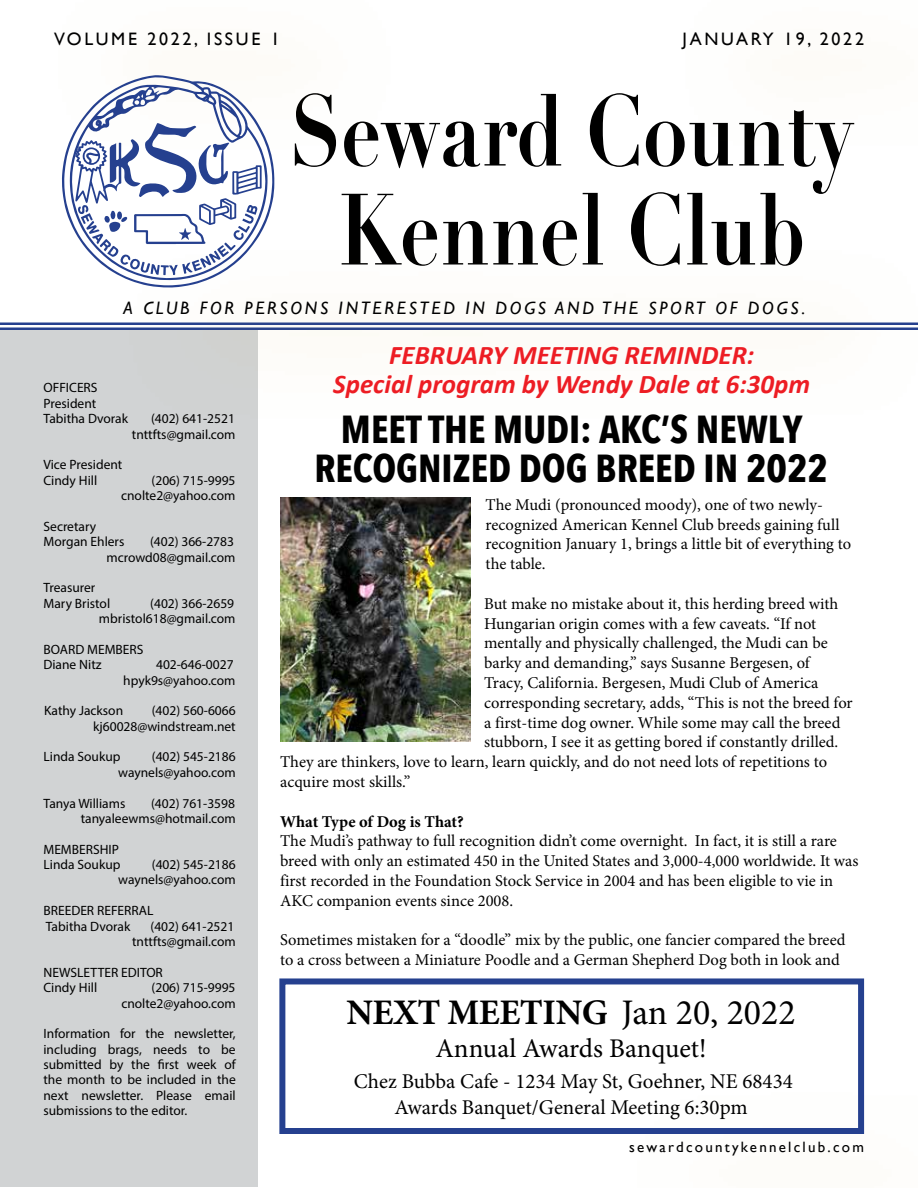
<style>
.page{position:relative;width:918px;height:1188px;background:#fff}
.page>*{position:absolute;margin:0;border:0;box-sizing:border-box;transform-origin:0 0}
.t1{font:700 99.3px/99px "Didot";color:#000;text-align:center;scale:.8 1}
.t2{font:700 39px/39px "Avenir Next Condensed";color:#000;text-align:center}
.t3{font:700 36px "Minion Pro";letter-spacing:-.01em;color:#000}
.t4{font:italic 700 27px/28.5px "Calibri";color:#ed1d24;text-align:center}
.t5{font:27px "Minion Pro";letter-spacing:-.005em;color:#000}
.t6{font:21px/25.5px "Minion Pro";color:#000;text-align:center}
.t7{font:italic 18px "Gill Sans";letter-spacing:.15em;color:#000}
.t8{font:18px "Gill Sans";letter-spacing:.15em;color:#000}
.t9{font:16.5px/19.8px "Minion Pro";color:#000}
.t10{font:700 16.5px "Minion Pro";color:#000}
.t11{font:15px "Gill Sans";letter-spacing:.15em;color:#000}
.t12{font:13.5px/15.5px "Myriad Pro";color:#000;text-align:right}
.s1{font-weight:400}
</style>
<div class="page">
<div style="left:0;top:330px;width:257px;height:857px;background:#d1d3d4"></div>
<hr style="left:0;top:323px;width:918px;height:2px;background:#25408f">
<hr style="left:0;top:328px;width:918px;height:2px;background:#25408f">
<svg style="left:128px;top:287px;width:790px;height:132px"></svg>
<svg style="left:62px;top:75px;width:212px;height:212px"></svg>
<svg style="left:75px;top:122px;width:187px;height:153px"></svg>
<div style="left:279px;top:978px;width:585px;height:156px;border:6px solid #25408f"></div>
<img style="left:281px;top:498px;width:190px;height:243px">
<p class="t8" style="left:54px;top:28px;width:227px">VOLUME 2022, ISSUE 1</p>
<p class="t8" style="left:683px;top:28px;width:183px">JANUARY 19, 2022</p>
<h1 class="t1" style="left:290px;top:82px;width:706px">Seward County<br>Kennel Club</h1>
<p class="t7" style="left:124px;top:297px;width:683px">A CLUB FOR PERSONS INTERESTED IN DOGS AND THE SPORT OF DOGS.</p>
<p class="t12" style="left:44px;top:380px;width:86px;text-align:left">OFFICERS<br>President<br>Tabitha Dvorak</p>
<p class="t12" style="left:132px;top:411px;width:105px">(402) 641-2521 tnttfts@gmail.com</p>
<p class="t12" style="left:44px;top:457px;width:80px;text-align:left">Vice President<br>Cindy Hill</p>
<p class="t12" style="left:121px;top:472px;width:116px">(206) 715-9995 cnolte2@yahoo.com</p>
<p class="t12" style="left:44px;top:518px;width:82px;text-align:left">Secretary<br>Morgan Ehlers</p>
<p class="t12" style="left:107px;top:534px;width:130px">(402) 366-2783 mcrowd08@gmail.com</p>
<p class="t12" style="left:44px;top:580px;width:68px;text-align:left">Treasurer<br>Mary Bristol</p>
<p class="t12" style="left:99px;top:595px;width:138px">(402) 366-2659 mbristol618@gmail.com</p>
<p class="t12" style="left:44px;top:641px;width:102px;text-align:left">BOARD MEMBERS<br>Diane Nitz</p>
<p class="t12" style="left:123px;top:657px;width:114px">402-646-0027 hpyk9s@yahoo.com</p>
<p class="t12" style="left:44px;top:703px;width:81px">Kathy Jackson</p>
<p class="t12" style="left:93px;top:703px;width:144px">(402) 560-6066 kj60028@windstream.net</p>
<p class="t12" style="left:44px;top:749px;width:79px">Linda Soukup</p>
<p class="t12" style="left:118px;top:749px;width:119px">(402) 545-2186 waynels@yahoo.com</p>
<p class="t12" style="left:44px;top:795px;width:83px">Tanya Williams</p>
<p class="t12" style="left:81px;top:795px;width:157px">(402) 761-3598 tanyaleewms@hotmail.com</p>
<p class="t12" style="left:44px;top:841px;width:79px;text-align:left">MEMBERSHIP<br>Linda Soukup</p>
<p class="t12" style="left:118px;top:857px;width:119px">(402) 545-2186 waynels@yahoo.com</p>
<p class="t12" style="left:44px;top:903px;width:111px;text-align:left">BREEDER REFERRAL<br>Tabitha Dvorak</p>
<p class="t12" style="left:132px;top:918px;width:105px">(402) 641-2521 tnttfts@gmail.com</p>
<p class="t12" style="left:44px;top:964px;width:121px;text-align:left">NEWSLETTER EDITOR<br>Cindy Hill</p>
<p class="t12" style="left:121px;top:980px;width:116px">(206) 715-9995 cnolte2@yahoo.com</p>
<p class="t12" style="left:44px;top:1026px;width:194px;text-align:justify">Information for the newsletter, including brags, needs to be submitted by the first week of the month to be included in the next newsletter. Please email submissions to the editor.</p>
<h3 class="t4" style="left:333px;top:340px;width:478px">FEBRUARY MEETING REMINDER:<br>Special program by Wendy Dale at 6:30pm</h3>
<h2 class="t2" style="left:314px;top:410px;width:515px">MEET THE MUDI: AKC’S NEWLY<br>RECOGNIZED DOG BREED IN 2022</h2>
<p class="t9" style="left:486px;top:495px;width:367px">The Mudi (pronounced moody), one of two newly&shy;recognized American Kennel Club breeds gaining full recognition January 1, brings a little bit of everything to the table.</p>
<p class="t9" style="left:484px;top:594px;width:356px">But make no mistake about it, this herding breed with</p>
<p class="t9" style="left:484px;top:614px;width:334px">Hungarian origin comes with a few caveats. “If not</p>
<p class="t9" style="left:484px;top:633px;width:345px">mentally and physically challenged, the Mudi can be</p>
<p class="t9" style="left:484px;top:653px;width:327px">barky and demanding,” says Susanne Bergesen, of</p>
<p class="t9" style="left:484px;top:673px;width:336px">Tracy, California. Bergesen, Mudi Club of America</p>
<p class="t9" style="left:484px;top:693px;width:370px">corresponding secretary, adds, “This is not the breed for</p>
<p class="t9" style="left:484px;top:713px;width:358px">a first-time dog owner. While some may call the breed</p>
<p class="t9" style="left:484px;top:732px;width:356px">stubborn, I see it as getting bored if constantly drilled.</p>
<p class="t9" style="left:280px;top:752px;width:548px">They are thinkers, love to learn, learn quickly, and do not need lots of repetitions to</p>
<p class="t9" style="left:280px;top:772px;width:132px">acquire most skills.”</p>
<p class="t10" style="left:280px;top:810px;width:185px">What Type of Dog is That?</p>
<p class="t9" style="left:280px;top:831px;width:580px">The Mudi’s pathway to full recognition didn’t come overnight. In fact, it is still a rare breed with only an estimated 450 in the United States and 3,000-4,000 worldwide. It was first recorded in the Foundation Stock Service in 2004 and has been eligible to vie in AKC companion events since 2008.</p>
<p class="t9" style="left:280px;top:930px;width:567px">Sometimes mistaken for a “doodle” mix by the public, one fancier compared the breed to a cross between a Miniature Poodle and a German Shepherd Dog both in look and</p>
<h3 class="t3" style="left:346px;top:987px;width:451px">NEXT MEETING <span class="s1">Jan 20, 2022</span></h3>
<h3 class="t5" style="left:435px;top:1030px;width:273px">Annual Awards Banquet!</h3>
<p class="t6" style="left:354px;top:1069px;width:441px">Chez Bubba Cafe - 1234 May St, Goehner, NE 68434<br>Awards Banquet/General Meeting 6:30pm</p>
<p class="t11" style="left:629px;top:1138px;width:236px">sewardcountykennelclub.com</p>
</div>
